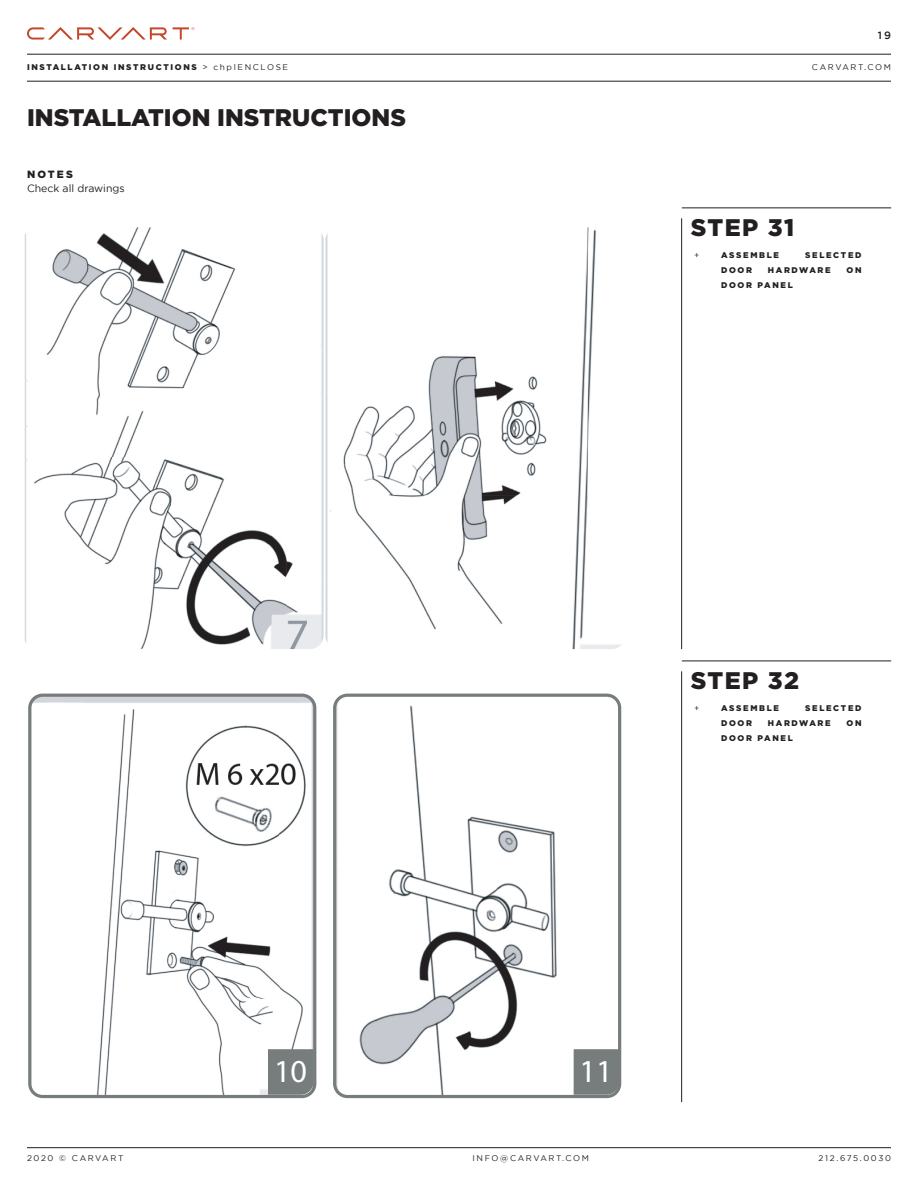
<style>
.page{position:relative;width:918px;height:1188px;background:#fff}
.page>*{position:absolute;margin:0;border:0;box-sizing:border-box;transform-origin:0 0}
.t1{font:32.1px "Myriad Pro";color:#fff}
.t2{font:900 24px "Gotham";color:#231f20}
.t3{font:10.5px "Gotham";color:#231f20}
.t4{font:900 10.5px "Gotham";letter-spacing:.2em;color:#231f20}
.t5{font:500 10.5px "Gotham";color:#231f20}
.t6{font:900 8.25px "Gotham";letter-spacing:.2em;color:#231f20}
.t7{font:8.25px "Gotham";letter-spacing:.2em;color:#231f20}
.s1{font-weight:400}
</style>
<div class="page">
<hr style="left:27px;top:1147px;width:864px;height:1px;background:#231f20">
<svg style="left:173px;top:27px;width:21px;height:13px"></svg>
<svg style="left:27px;top:27px;width:140px;height:13px"></svg>
<hr style="left:27px;top:81px;width:864px;height:1px;background:#231f20">
<hr style="left:27px;top:54px;width:864px;height:1px;background:#231f20">
<hr style="left:682px;top:208px;width:209px;height:1px;background:#231f20">
<hr style="left:681px;top:218px;width:1px;height:431px;background:#231f20">
<hr style="left:681px;top:671px;width:1px;height:431px;background:#231f20">
<hr style="left:682px;top:661px;width:209px;height:1px;background:#231f20">
<img style="left:25px;top:227px;width:299px;height:422px">
<img style="left:326px;top:227px;width:295px;height:422px">
<img style="left:32px;top:695px;width:283px;height:399px">
<div style="left:28px;top:694px;width:288px;height:404px;border:3px solid #777c7d;border-radius:13px"></div>
<img style="left:337px;top:695px;width:283px;height:399px">
<div style="left:333px;top:694px;width:288px;height:404px;border:3px solid #777c7d;border-radius:13px"></div>
<div style="left:268px;top:1049px;width:46px;height:46px;background:#777c7d"></div>
<div style="left:574px;top:1049px;width:45px;height:46px;background:#777c7d"></div>
<p class="t5" style="left:878px;top:30px;width:15px">19</p>
<p class="t6" style="left:27px;top:62px;width:263px">INSTALLATION INSTRUCTIONS <span class="s1">&gt; chplENCLOSE</span></p>
<p class="t7" style="left:812px;top:63px;width:81px">CARVART.COM</p>
<p class="t2" style="left:27px;top:103px;width:381px">INSTALLATION INSTRUCTIONS</p>
<p class="t4" style="left:27px;top:169px;width:47px">NOTES</p>
<p class="t3" style="left:27px;top:182px;width:99px">Check all drawings</p>
<p class="t2" style="left:691px;top:214px;width:105px">STEP 31</p>
<p class="t7" style="left:694px;top:250px;width:7px">+</p>
<p class="t6" style="left:721px;top:250px;width:59px">ASSEMBLE</p>
<p class="t6" style="left:805px;top:250px;width:58px">SELECTED</p>
<p class="t6" style="left:721px;top:265px;width:32px">DOOR</p>
<p class="t6" style="left:768px;top:265px;width:64px">HARDWARE</p>
<p class="t6" style="left:847px;top:265px;width:16px">ON</p>
<p class="t6" style="left:721px;top:280px;width:73px">DOOR PANEL</p>
<p class="t2" style="left:691px;top:667px;width:110px">STEP 32</p>
<p class="t7" style="left:694px;top:703px;width:7px">+</p>
<p class="t6" style="left:721px;top:703px;width:59px">ASSEMBLE</p>
<p class="t6" style="left:805px;top:703px;width:58px">SELECTED</p>
<p class="t6" style="left:721px;top:718px;width:32px">DOOR</p>
<p class="t6" style="left:768px;top:718px;width:64px">HARDWARE</p>
<p class="t6" style="left:847px;top:718px;width:16px">ON</p>
<p class="t6" style="left:721px;top:733px;width:73px">DOOR PANEL</p>
<p class="t1" style="left:274px;top:1051px;width:34px">10</p>
<p class="t1" style="left:580px;top:1051px;width:34px">11</p>
<p class="t7" style="left:27px;top:1154px;width:98px">2020 © CARVART</p>
<p class="t7" style="left:472px;top:1154px;width:118px">INFO@CARVART.COM</p>
<p class="t7" style="left:819px;top:1154px;width:74px">212.675.0030</p>
</div>
